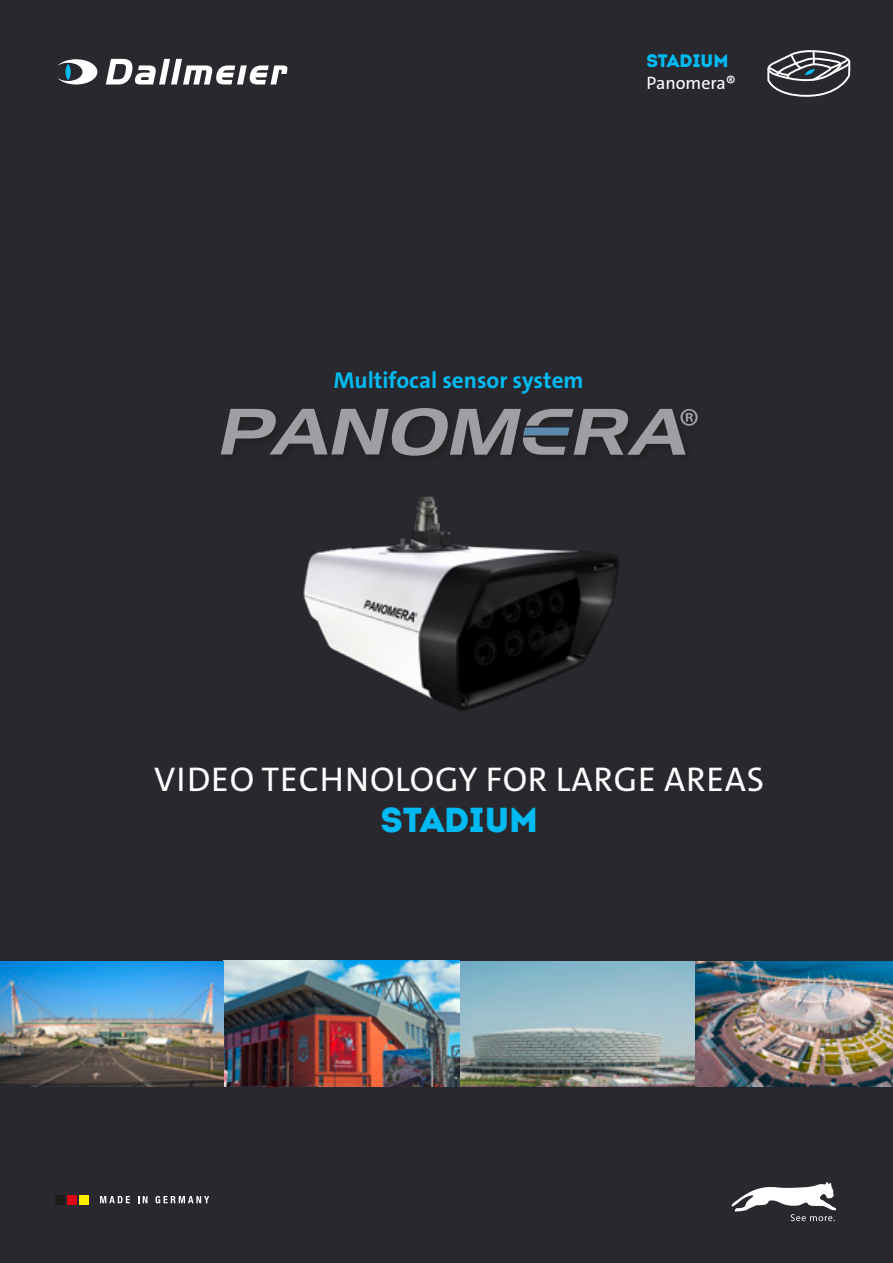
<style>
.page{position:relative;width:893px;height:1263px;background:#29282e}
.page>*{position:absolute;margin:0;border:0;box-sizing:border-box;transform-origin:0 0}
.t1{font:34.5px "The Sans C4 s";letter-spacing:.025em;color:#fff}
.t2{font:34.5px "Intro Black Caps";letter-spacing:-.005em;color:#00baf1}
.t3{font:700 23.1px "The Sans C4 s";color:#00baf1}
.t4{font:18px "The Sans C4 s";color:#fff}
.t5{font:18px "Intro Black Caps";letter-spacing:-.005em;color:#00baf1}
</style>
<div class="page">
<svg style="left:732px;top:1182px;width:104px;height:39px"></svg>
<div style="left:55px;top:1195px;width:10px;height:10px;background:#1d1d1b"></div>
<div style="left:67px;top:1195px;width:10px;height:10px;background:#e30614"></div>
<div style="left:79px;top:1195px;width:10px;height:10px;background:#ffed00"></div>
<svg style="left:100px;top:1196px;width:30px;height:7px"></svg>
<svg style="left:138px;top:1196px;width:9px;height:7px"></svg>
<svg style="left:155px;top:1196px;width:54px;height:7px"></svg>
<img style="left:0;top:961px;width:893px;height:125px">
<svg style="left:106px;top:59px;width:181px;height:26px"></svg>
<svg style="left:58px;top:59px;width:39px;height:26px"></svg>
<svg style="left:767px;top:50px;width:84px;height:47px"></svg>
<img style="left:221px;top:408px;width:477px;height:303px">
<p class="t5" style="left:646px;top:49px;width:84px">STADIUM</p>
<p class="t4" style="left:646px;top:71px;width:91px">Panomera®</p>
<p class="t3" style="left:334px;top:365px;width:251px">Multifocal sensor system</p>
<p class="t1" style="left:154px;top:757px;width:611px">VIDEO TECHNOLOGY FOR LARGE AREAS</p>
<p class="t2" style="left:381px;top:797px;width:159px">STADIUM</p>
</div>
